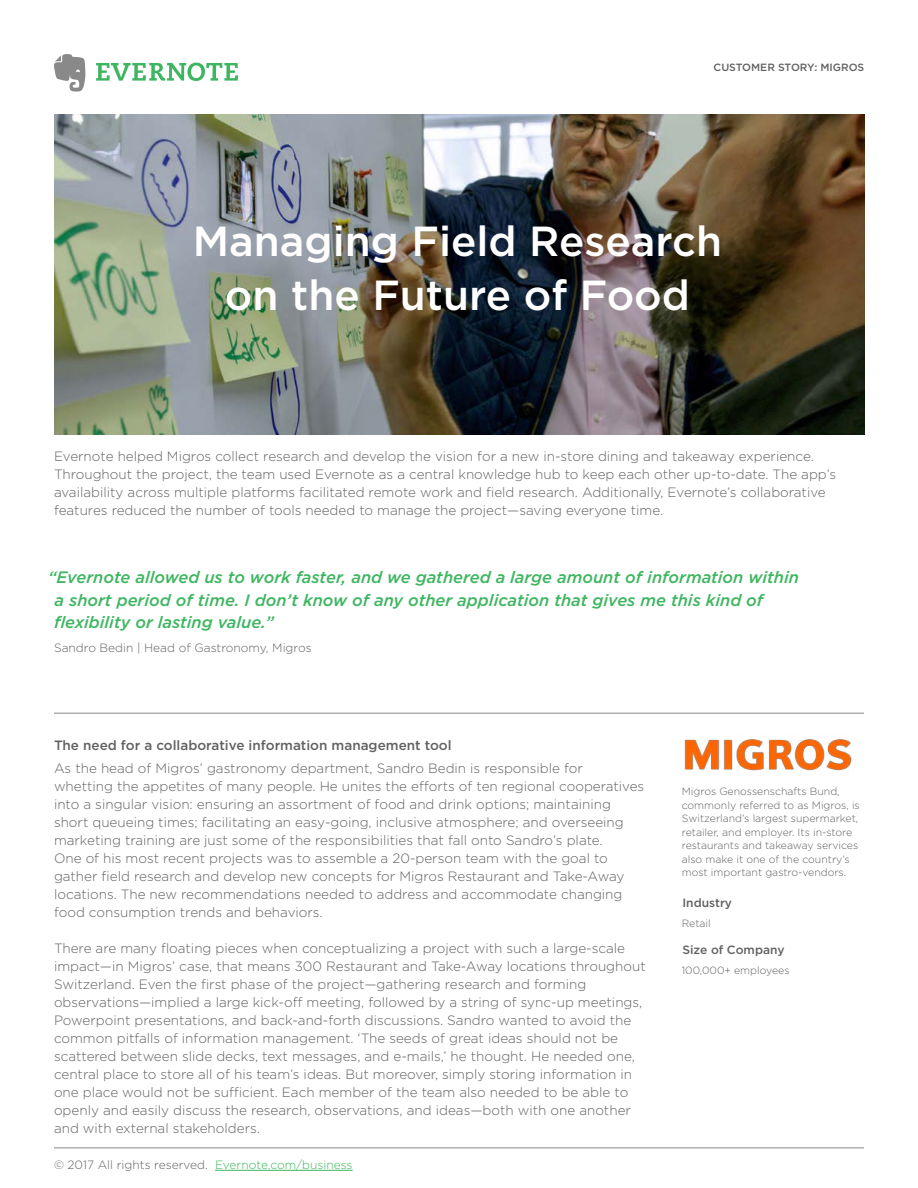
<style>
.page{position:relative;width:918px;height:1188px;background:#fff}
.page>*{position:absolute;margin:0;border:0;box-sizing:border-box;transform-origin:0 0}
.t1{font:500 42px/54px "Gotham";color:#fff;text-align:center}
.t2{font:italic 500 16.5px/22.5px "Gotham";color:#3eb660}
.t3{font:300 13.5px/18px "Gotham";color:#616162}
.t4{font:500 13.5px "Gotham";color:#616162}
.t5{font:300 12px "Gotham";color:#616162}
.t6{font:500 12px "Gotham";color:#616162}
.t7{font:300 10.5px/13.5px "Gotham";color:#616162}
.t8{font:500 10.5px "Gotham";color:#616162}
.s1{color:#3eb660}
</style>
<div class="page">
<svg style="left:96px;top:63px;width:142px;height:18px"></svg>
<svg style="left:54px;top:54px;width:32px;height:38px"></svg>
<hr style="left:54px;top:713px;width:810px;height:1px;background:#898989">
<hr style="left:54px;top:1148px;width:810px;height:1px;background:#898989">
<hr style="left:215px;top:1170px;width:138px;height:1px;background:#3eb660">
<img style="left:54px;top:114px;width:811px;height:320px">
<img style="left:684px;top:739px;width:168px;height:32px">
<p class="t8" style="left:714px;top:61px;width:152px">CUSTOMER STORY: MIGROS</p>
<h1 class="t1" style="left:193px;top:213px;width:531px">Managing Field Research on the Future of Food</h1>
<p class="t3" style="left:54px;top:447px;width:784px">Evernote helped Migros collect research and develop the vision for a new in-store dining and takeaway experience.<br>Throughout the project, the team used Evernote as a central knowledge hub to keep each other up-to-date. The app’s availability across multiple platforms facilitated remote work and field research. Additionally, Evernote’s collaborative features reduced the number of tools needed to manage the project—saving everyone time.</p>
<p class="t2" style="left:54px;top:566px;width:747px;text-indent:-6px">“Evernote allowed us to work faster, and we gathered a large amount of information within a short period of time. I don’t know of any other application that gives me this kind of flexibility or lasting value.”</p>
<p class="t5" style="left:54px;top:640px;width:259px">Sandro Bedin | Head of Gastronomy, Migros</p>
<p class="t4" style="left:54px;top:736px;width:399px">The need for a collaborative information management tool</p>
<p class="t3" style="left:54px;top:759px;width:592px">As the head of Migros’ gastronomy department, Sandro Bedin is responsible for whetting the appetites of many people. He unites the efforts of ten regional cooperatives into a singular vision: ensuring an assortment of food and drink options; maintaining short queueing times; facilitating an easy-going, inclusive atmosphere; and overseeing marketing training are just some of the responsibilities that fall onto Sandro’s plate.<br>One of his most recent projects was to assemble a 20-person team with the goal to gather field research and develop new concepts for Migros Restaurant and Take-Away locations. The new recommendations needed to address and accommodate changing food consumption trends and behaviors.</p>
<p class="t3" style="left:54px;top:939px;width:593px">There are many floating pieces when conceptualizing a project with such a large-scale impact—in Migros’ case, that means 300 Restaurant and Take-Away locations throughout Switzerland. Even the first phase of the project—gathering research and forming observations—implied a large kick-off meeting, followed by a string of sync-up meetings, Powerpoint presentations, and back-and-forth discussions. Sandro wanted to avoid the common pitfalls of information management. ‘The seeds of great ideas should not be scattered between slide decks, text messages, and e-mails,’ he thought. He needed one, central place to store all of his team’s ideas. But moreover, simply storing information in one place would not be sufficient. Each member of the team also needed to be able to openly and easily discuss the research, observations, and ideas—both with one another and with external stakeholders.</p>
<p class="t5" style="left:54px;top:1157px;width:300px">© 2017 All rights reserved. <span class="s1">Evernote.com/business</span></p>
<p class="t7" style="left:682px;top:785px;width:180px">Migros Genossenschafts Bund, commonly referred to as Migros, is Switzerland’s largest supermarket, retailer, and employer. Its in-store restaurants and takeaway services also make it one of the country’s most important gastro-vendors.</p>
<p class="t6" style="left:682px;top:895px;width:51px">Industry</p>
<p class="t7" style="left:682px;top:917px;width:31px">Retail</p>
<p class="t6" style="left:682px;top:942px;width:104px">Size of Company</p>
<p class="t7" style="left:682px;top:963px;width:109px">100,000+ employees</p>
</div>
